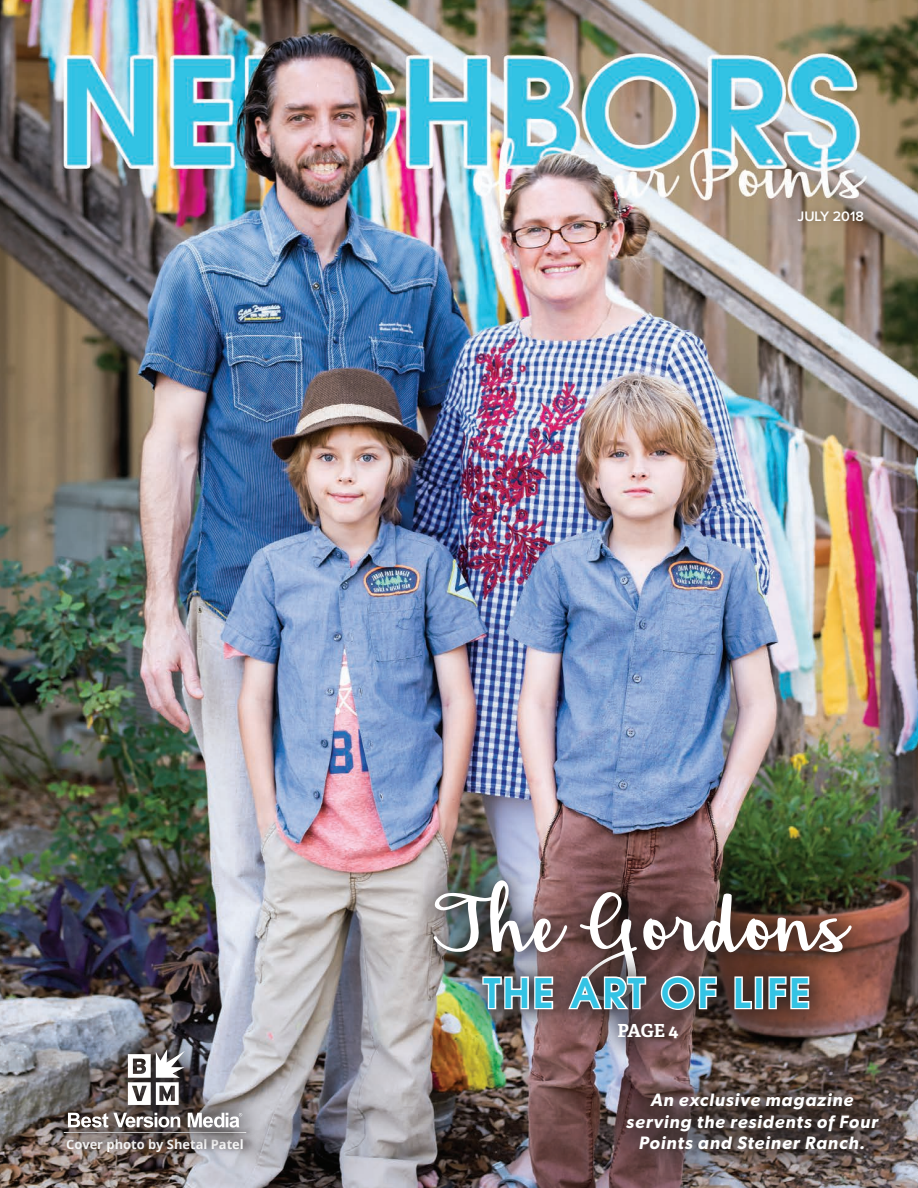
<style>
.page{position:relative;width:918px;height:1188px;background:#fff}
.page>*{position:absolute;margin:0;border:0;box-sizing:border-box;transform-origin:0 0}
.t1{font:132px "Hickory Jack";color:#fff}
.t2{font:600 40.5px "AG Avalanche";letter-spacing:.06em;color:#34c3e4}
.t3{font:italic 600 18px/21.6px "Gibson";letter-spacing:.05em;color:#fff;text-align:center}
.t4{font:700 18px "Adelle PE";color:#fff}
.t5{font:600 14.25px "Proxima Nova";color:#fff}
.t6{font:700 12.9px "Open Sans";color:#fff}
</style>
<div class="page">
<img style="left:0;top:0;width:918px;height:1188px">
<div style="left:66px;top:1132px;width:191px;height:27px;background:#231f20;opacity:.75"></div>
<svg style="left:43px;top:1027px;width:223px;height:125px;background:#817e82"></svg>
<svg style="left:68px;top:1113px;width:112px;height:15px"></svg>
<svg style="left:128px;top:1049px;width:57px;height:56px"></svg>
<svg style="left:188px;top:1113px;width:54px;height:15px"></svg>
<img style="left:411px;top:857px;width:464px;height:168px">
<svg style="left:603px;top:1069px;width:299px;height:105px;background:#5a4b4a"></svg>
<div style="left:791px;top:203px;width:79px;height:25px;background:#231f20;opacity:.39"></div>
<img style="left:458px;top:951px;width:377px;height:111px">
<svg style="left:481px;top:975px;width:74px;height:36px"></svg>
<svg style="left:566px;top:974px;width:82px;height:37px"></svg>
<svg style="left:659px;top:974px;width:59px;height:37px"></svg>
<svg style="left:733px;top:975px;width:20px;height:36px"></svg>
<div style="left:755px;top:976px;width:8px;height:33px;border:3px solid #fff"></div>
<svg style="left:767px;top:975px;width:44px;height:36px"></svg>
<p class="t5" style="left:798px;top:210px;width:68px">JULY 2018</p>
<p class="t6" style="left:66px;top:1135px;width:179px">Cover photo by Shetal Patel</p>
<h1 class="t1" style="left:432px;top:860px;width:415px">The Gordons</h1>
<h2 class="t2" style="left:483px;top:966px;width:328px">THE ART OF LIFE</h2>
<p class="t4" style="left:618px;top:1017px;width:63px">PAGE 4</p>
<p class="t3" style="left:626px;top:1088px;width:253px">An exclusive magazine serving the residents of Four<br>Points and Steiner Ranch.</p>
</div>
